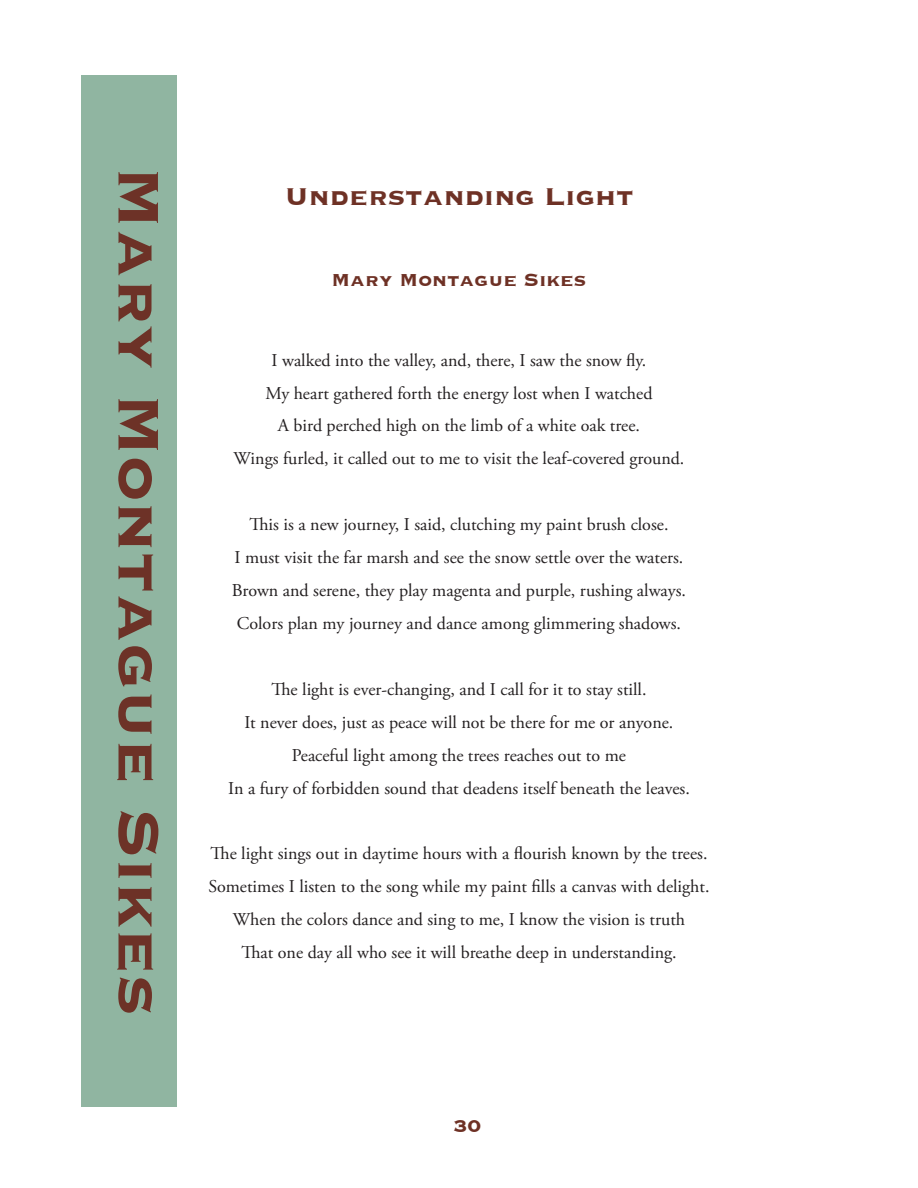
<style>
.page{position:relative;width:918px;height:1188px;background:#fff}
.page>*{position:absolute;margin:0;border:0;box-sizing:border-box;transform-origin:0 0}
.t1{font:700 75px "Copperplate";color:#6d3227}
.t2{font:700 31.5px "Copperplate";color:#6e3125}
.t3{font:700 22.5px "Copperplate";color:#6e3125}
.t4{font:18px/32.8px "Adobe Garamond Pro";color:#231f20;text-align:center}
</style>
<div class="page">
<div style="left:81px;top:76px;width:95px;height:1031px;background:#90b5a1"></div>
<h1 class="t1" style="left:188px;top:166px;width:851px;rotate:90deg">Mary Montague Sikes</h1>
<h2 class="t2" style="left:284px;top:176px;width:351px">Understanding Light</h2>
<p class="t3" style="left:332px;top:265px;width:256px">Mary Montague Sikes</p>
<p class="t4" style="left:234px;top:344px;width:452px">I walked into the valley, and, there, I saw the snow fly.<br>My heart gathered forth the energy lost when I watched<br>A bird perched high on the limb of a white oak tree.<br>Wings furled, it called out to me to visit the leaf-covered ground.</p>
<p class="t4" style="left:232px;top:509px;width:456px">This is a new journey, I said, clutching my paint brush close.<br>I must visit the far marsh and see the snow settle over the waters.<br>Brown and serene, they play magenta and purple, rushing always.<br>Colors plan my journey and dance among glimmering shadows.</p>
<p class="t4" style="left:228px;top:673px;width:463px">The light is ever-changing, and I call for it to stay still.<br>It never does, just as peace will not be there for me or anyone.<br>Peaceful light among the trees reaches out to me<br>In a fury of forbidden sound that deadens itself beneath the leaves.</p>
<p class="t4" style="left:208px;top:838px;width:503px">The light sings out in daytime hours with a flourish known by the trees.<br>Sometimes I listen to the song while my paint fills a canvas with delight.<br>When the colors dance and sing to me, I know the vision is truth<br>That one day all who see it will breathe deep in understanding.</p>
<p class="t3" style="left:454px;top:1111px;width:29px">30</p>
</div>
